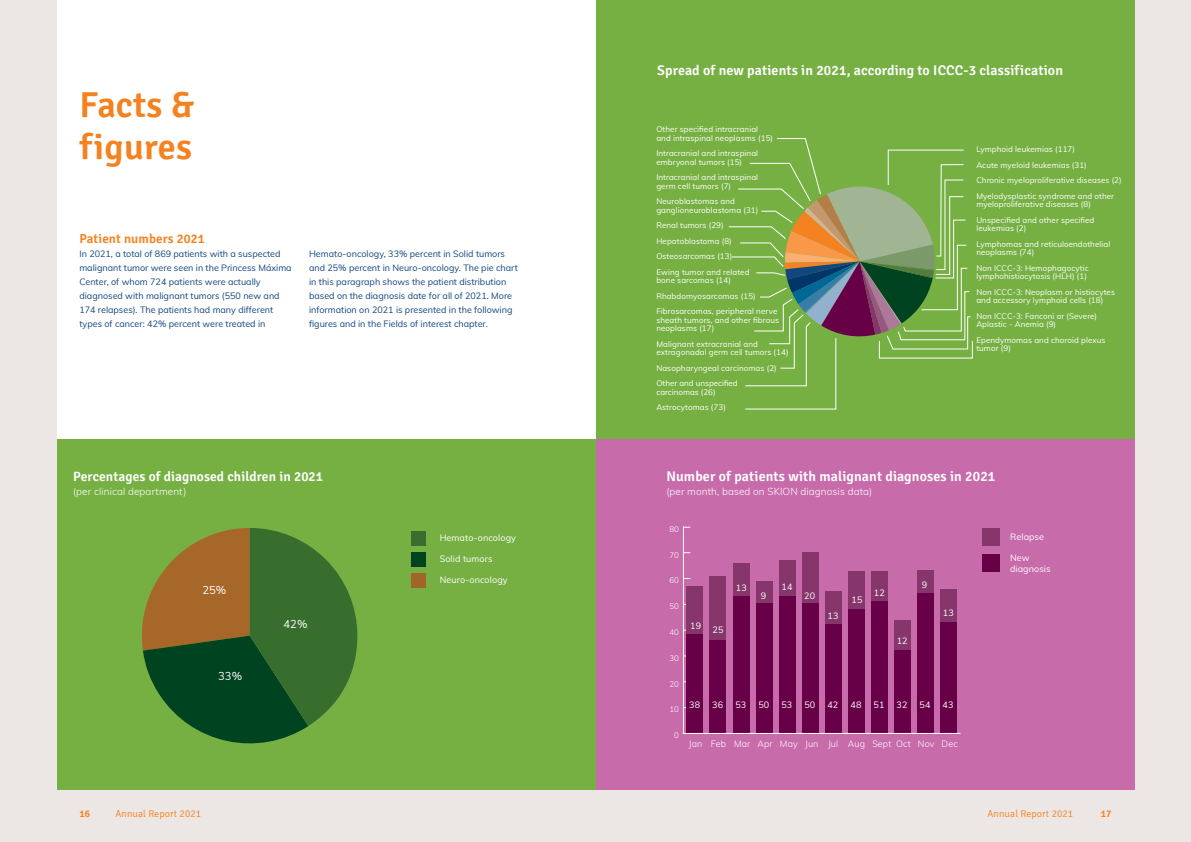
<style>
.page{position:relative;width:1191px;height:842px;background:#fff}
.page>*{position:absolute;margin:0;border:0;box-sizing:border-box;transform-origin:0 0}
.t1{font:600 36px/42px "Signika";letter-spacing:.01em;color:#f58220}
.t2{font:600 14px "Signika";letter-spacing:.01em;color:#fff}
.t3{font:600 13.5px "Signika";letter-spacing:.01em;color:#fff}
.t4{font:600 13px "Signika";letter-spacing:.01em;color:#f58220}
.t5{font:11.2px "Muli";color:#fff}
.t6{font:300 10px "Muli";letter-spacing:.01em;color:#fff}
.t7{font:300 10px "Signika";letter-spacing:.01em;color:#f58220}
.t8{font:600 10px "Signika";color:#f58220}
.t9{font:9px/14px "Muli";color:#124680}
.t10{font:9px/10.5px "Muli";letter-spacing:.01em;color:#fff}
.t11{font:300 9px "Muli";letter-spacing:.01em;color:#fff}
.t12{font:8px/15.5px "Muli";letter-spacing:.01em;color:#fff}
.t13{font:300 8px "Muli";color:#fff}
</style>
<div class="page">
<div style="left:0;top:0;width:595px;height:842px;background:#ece7e4"></div>
<div style="left:595px;top:0;width:596px;height:842px;background:#ece7e4"></div>
<div style="left:57px;top:0;width:538px;height:789px;background:#fff"></div>
<div style="left:57px;top:439px;width:538px;height:350px;background:#76b043"></div>
<svg style="left:142px;top:528px;width:215px;height:215px"></svg>
<div style="left:411px;top:531px;width:14px;height:14px;background:#3b6d2c"></div>
<div style="left:411px;top:573px;width:14px;height:14px;background:#a26529"></div>
<div style="left:411px;top:552px;width:14px;height:14px;background:#004320"></div>
<div style="left:595px;top:0;width:539px;height:439px;background:#76b043"></div>
<div style="left:595px;top:439px;width:539px;height:350px;background:#c76bab"></div>
<hr style="left:683px;top:527px;width:1px;height:206px;background:#fff">
<div style="left:686px;top:586px;width:17px;height:49px;background:#86366a"></div>
<div style="left:709px;top:576px;width:17px;height:64px;background:#86366a"></div>
<div style="left:732px;top:563px;width:17px;height:33px;background:#86366a"></div>
<div style="left:755px;top:581px;width:17px;height:23px;background:#86366a"></div>
<div style="left:778px;top:560px;width:17px;height:36px;background:#86366a"></div>
<div style="left:802px;top:553px;width:16px;height:51px;background:#86366a"></div>
<div style="left:825px;top:591px;width:16px;height:34px;background:#86366a"></div>
<div style="left:848px;top:571px;width:16px;height:38px;background:#86366a"></div>
<div style="left:871px;top:571px;width:16px;height:31px;background:#86366a"></div>
<div style="left:894px;top:620px;width:16px;height:31px;background:#86366a"></div>
<div style="left:917px;top:571px;width:16px;height:23px;background:#86366a"></div>
<div style="left:940px;top:589px;width:16px;height:33px;background:#86366a"></div>
<div style="left:686px;top:635px;width:17px;height:98px;background:#670047"></div>
<div style="left:709px;top:640px;width:17px;height:93px;background:#670047"></div>
<div style="left:732px;top:596px;width:17px;height:137px;background:#670047"></div>
<div style="left:755px;top:604px;width:17px;height:129px;background:#670047"></div>
<div style="left:778px;top:596px;width:17px;height:137px;background:#670047"></div>
<div style="left:802px;top:604px;width:16px;height:129px;background:#670047"></div>
<div style="left:825px;top:625px;width:16px;height:108px;background:#670047"></div>
<div style="left:848px;top:609px;width:16px;height:124px;background:#670047"></div>
<div style="left:871px;top:601px;width:16px;height:132px;background:#670047"></div>
<div style="left:894px;top:650px;width:16px;height:83px;background:#670047"></div>
<div style="left:917px;top:594px;width:16px;height:139px;background:#670047"></div>
<div style="left:940px;top:622px;width:16px;height:111px;background:#670047"></div>
<hr style="left:683px;top:733px;width:276px;height:1px;background:#fff">
<div style="left:982px;top:555px;width:17px;height:17px;background:#670047"></div>
<div style="left:982px;top:529px;width:17px;height:17px;background:#86366a"></div>
<svg style="left:728px;top:138px;width:243px;height:272px"></svg>
<h1 class="t1" style="left:79px;top:84px;width:116px">Facts &amp; figures</h1>
<h3 class="t4" style="left:79px;top:231px;width:127px">Patient numbers 2021</h3>
<p class="t9" style="left:79px;top:246px;width:214px">In 2021, a total of 869 patients with a suspected malignant tumor were seen in the Princess Máxima Center, of whom 724 patients were actually diagnosed with malignant tumors (550 new and 174 relapses). The patients had many different types of cancer: 42% percent were treated in</p>
<p class="t9" style="left:309px;top:246px;width:210px">Hemato-oncology, 33% percent in Solid tumors and 25% percent in Neuro-oncology. The pie chart in this paragraph shows the patient distribution based on the diagnosis date for all of 2021. More information on 2021 is presented in the following figures and in the Fields of interest chapter.</p>
<h3 class="t3" style="left:73px;top:469px;width:251px">Percentages of diagnosed children in 2021</h3>
<p class="t6" style="left:73px;top:484px;width:115px">(per clinical department)</p>
<h3 class="t5" style="left:202px;top:582px;width:26px">25%</h3>
<h3 class="t5" style="left:218px;top:668px;width:26px">33%</h3>
<h3 class="t5" style="left:283px;top:616px;width:26px">42%</h3>
<p class="t10" style="left:440px;top:532px;width:78px">Hemato-oncology</p>
<p class="t10" style="left:440px;top:553px;width:54px">Solid tumors</p>
<p class="t10" style="left:440px;top:574px;width:69px">Neuro-oncology</p>
<h2 class="t2" style="left:657px;top:62px;width:407px">Spread of new patients in 2021, according to ICCC-3 classification</h2>
<p class="t12" style="left:656px;top:125px;width:118px;line-height:8.5px">Other specified intracranial and intraspinal neoplasms (15)</p>
<p class="t12" style="left:656px;top:149px;width:103px;line-height:8.5px">Intracranial and intraspinal embryonal tumors (15)</p>
<p class="t12" style="left:656px;top:173px;width:103px;line-height:8.5px">Intracranial and intraspinal germ cell tumors (7)</p>
<p class="t12" style="left:656px;top:197px;width:103px;line-height:8.5px">Neuroblastomas and ganglioneuroblastoma (31)</p>
<p class="t12" style="left:656px;top:217px;width:95px">Renal tumors (29)<br>Hepatoblastoma (8)<br>Osteosarcomas (13)<br>Ewing tumor and related</p>
<p class="t12" style="left:656px;top:272px;width:122px">bone sarcomas (14)<br>Rhabdomyosarcomas (15)<br>Fibrosarcomas, peripheral nerve</p>
<p class="t12" style="left:656px;top:315px;width:124px;line-height:8.5px">sheath tumors, and other fibrous neoplasms (17)</p>
<p class="t12" style="left:656px;top:339px;width:134px;line-height:8.5px">Malignant extracranial and extragonadal germ cell tumors (14)</p>
<p class="t12" style="left:656px;top:360px;width:122px">Nasopharyngeal carcinomas (2)<br>Other and unspecified</p>
<p class="t12" style="left:656px;top:384px;width:71px">carcinomas (26)<br>Astrocytomas (73)</p>
<p class="t12" style="left:976px;top:141px;width:147px">Lymphoid leukemias (117)<br>Acute myeloid leukemias (31)<br>Chronic myeloproliferative diseases (2)<br>Myelodysplastic syndrome and other</p>
<p class="t12" style="left:976px;top:196px;width:120px">myeloproliferative diseases (8)<br>Unspecified and other specified</p>
<p class="t12" style="left:976px;top:220px;width:135px">leukemias (2)<br>Lymphomas and reticuloendothelial</p>
<p class="t12" style="left:976px;top:244px;width:114px">neoplasms (74)<br>Non ICCC-3: Hemophagocytic</p>
<p class="t12" style="left:976px;top:268px;width:140px">lymphohistiocytosis (HLH) (1)<br>Non ICCC-3: Neoplasm or histiocytes</p>
<p class="t12" style="left:976px;top:292px;width:128px">and accessory lymphoid cells (18)<br>Non ICCC-3: Fanconi or (Severe)</p>
<p class="t12" style="left:976px;top:316px;width:131px">Aplastic - Anemia (9)<br>Ependymomas and choroid plexus</p>
<p class="t12" style="left:976px;top:340px;width:36px">tumor (9)</p>
<h2 class="t2" style="left:666px;top:468px;width:330px">Number of patients with malignant diagnoses in 2021</h2>
<p class="t6" style="left:666px;top:484px;width:207px">(per month, based on SKION diagnosis data)</p>
<p class="t13" style="left:669px;top:523px;width:11px">80</p>
<p class="t13" style="left:669px;top:549px;width:11px">70</p>
<p class="t13" style="left:669px;top:575px;width:11px">60</p>
<p class="t13" style="left:669px;top:600px;width:11px">50</p>
<p class="t13" style="left:669px;top:626px;width:11px">40</p>
<p class="t13" style="left:669px;top:652px;width:11px">30</p>
<p class="t13" style="left:669px;top:678px;width:11px">20</p>
<p class="t13" style="left:669px;top:704px;width:11px">10</p>
<p class="t13" style="left:674px;top:730px;width:6px">0</p>
<p class="t10" style="left:690px;top:620px;width:12px">19</p>
<p class="t10" style="left:712px;top:624px;width:12px">25</p>
<p class="t10" style="left:736px;top:582px;width:12px">13</p>
<p class="t10" style="left:760px;top:590px;width:7px">9</p>
<p class="t10" style="left:781px;top:581px;width:12px">14</p>
<p class="t10" style="left:804px;top:590px;width:12px">20</p>
<p class="t10" style="left:827px;top:610px;width:12px">13</p>
<p class="t10" style="left:851px;top:594px;width:12px">15</p>
<p class="t10" style="left:874px;top:587px;width:12px">12</p>
<p class="t10" style="left:896px;top:635px;width:12px">12</p>
<p class="t10" style="left:922px;top:579px;width:7px">9</p>
<p class="t10" style="left:943px;top:607px;width:12px">13</p>
<p class="t10" style="left:689px;top:699px;width:12px">38</p>
<p class="t10" style="left:712px;top:699px;width:12px">36</p>
<p class="t10" style="left:735px;top:699px;width:12px">53</p>
<p class="t10" style="left:758px;top:699px;width:12px">50</p>
<p class="t10" style="left:781px;top:699px;width:12px">53</p>
<p class="t10" style="left:804px;top:699px;width:12px">50</p>
<p class="t10" style="left:827px;top:699px;width:12px">42</p>
<p class="t10" style="left:850px;top:699px;width:12px">48</p>
<p class="t10" style="left:873px;top:699px;width:12px">51</p>
<p class="t10" style="left:896px;top:699px;width:12px">32</p>
<p class="t10" style="left:919px;top:699px;width:12px">54</p>
<p class="t10" style="left:942px;top:699px;width:12px">43</p>
<p class="t11" style="left:689px;top:737px;width:270px">Jan Feb Mar Apr May Jun Jul Aug Sept Oct Nov Dec</p>
<p class="t10" style="left:1010px;top:531px;width:36px">Relapse</p>
<p class="t10" style="left:1010px;top:552px;width:42px">New diagnosis</p>
<p class="t8" style="left:79px;top:808px;width:12px">16</p>
<p class="t7" style="left:115px;top:808px;width:87px">Annual Report 2021</p>
<p class="t7" style="left:987px;top:808px;width:87px">Annual Report 2021</p>
<p class="t8" style="left:1100px;top:808px;width:12px">17</p>
</div>
